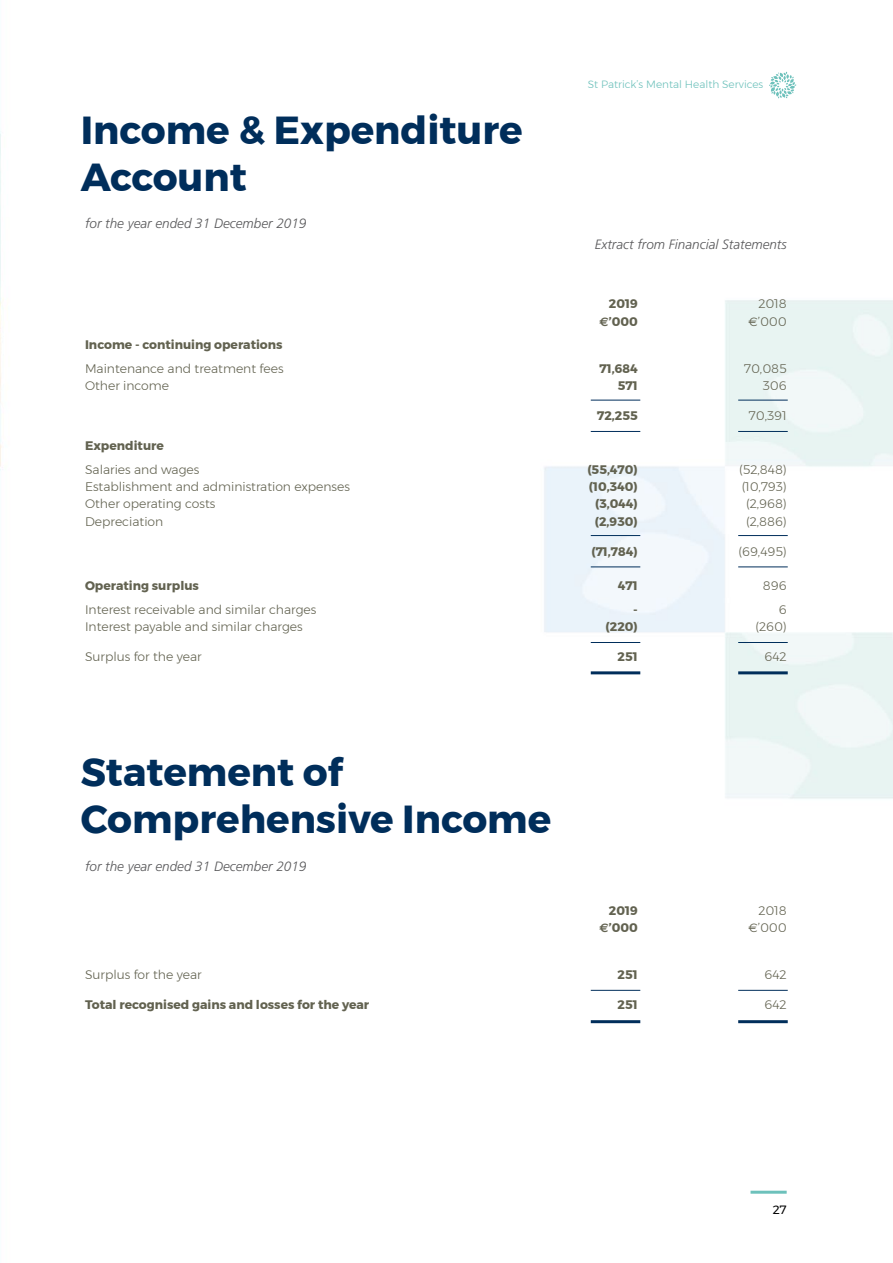
<style>
.page{position:relative;width:893px;height:1263px;background:#fff}
.page>*{position:absolute;margin:0;border:0;box-sizing:border-box;transform-origin:0 0}
.t1{font:700 39px/46.8px "Montserrat";color:#002e5b}
.t2{font:italic 300 13.5px "Frutiger";color:#58585a}
.t3{font:300 12.3px "Montserrat";color:#626250}
.t4{font:700 12.3px "Montserrat";color:#626250}
.t5{font:12px "Montserrat";color:#000}
.t6{font:300 10.5px "Montserrat";color:#6dc1bb}
.s1{font-family:"Euro Sans"}
.s2{font-family:"Euro Sans";font-weight:400}
</style>
<div class="page">
<hr style="left:750px;top:1191px;width:37px;height:3px;background:#6dc1bb">
<svg style="left:769px;top:72px;width:27px;height:26px"></svg>
<hr style="left:591px;top:400px;width:49px;height:1px;background:#002e5b">
<hr style="left:591px;top:990px;width:49px;height:1px;background:#002e5b">
<hr style="left:591px;top:535px;width:49px;height:1px;background:#002e5b">
<hr style="left:591px;top:671px;width:49px;height:3px;background:#002e5b">
<hr style="left:591px;top:431px;width:49px;height:1px;background:#002e5b">
<hr style="left:591px;top:1020px;width:49px;height:3px;background:#002e5b">
<hr style="left:591px;top:566px;width:49px;height:1px;background:#002e5b">
<hr style="left:591px;top:642px;width:49px;height:1px;background:#002e5b">
<hr style="left:738px;top:400px;width:50px;height:1px;background:#002e5b">
<hr style="left:738px;top:990px;width:50px;height:1px;background:#002e5b">
<hr style="left:738px;top:535px;width:50px;height:1px;background:#002e5b">
<hr style="left:738px;top:671px;width:50px;height:3px;background:#002e5b">
<hr style="left:738px;top:431px;width:50px;height:1px;background:#002e5b">
<hr style="left:738px;top:1020px;width:50px;height:3px;background:#002e5b">
<hr style="left:738px;top:566px;width:50px;height:1px;background:#002e5b">
<hr style="left:738px;top:642px;width:50px;height:1px;background:#002e5b">
<h1 class="t1" style="left:81px;top:107px;width:443px">Income &amp; Expenditure<br>Account</h1>
<p class="t2" style="left:85px;top:215px;width:223px">for the year ended 31 December 2019</p>
<p class="t6" style="left:588px;top:77px;width:177px">St Patrick’s Mental Health Services</p>
<p class="t2" style="left:595px;top:236px;width:193px">Extract from Financial Statements</p>
<p class="t4" style="left:609px;top:294px;width:30px">2019</p>
<p class="t3" style="left:758px;top:295px;width:30px">2018</p>
<p class="t4" style="left:599px;top:311px;width:40px"><span class="s1">f</span>’000</p>
<p class="t3" style="left:748px;top:312px;width:40px"><span class="s2">f</span>’000</p>
<p class="t4" style="left:85px;top:335px;width:199px">Income - continuing operations</p>
<p class="t3" style="left:85px;top:359px;width:200px">Maintenance and treatment fees</p>
<p class="t4" style="left:599px;top:359px;width:40px">71,684</p>
<p class="t3" style="left:744px;top:359px;width:44px">70,085</p>
<p class="t3" style="left:85px;top:377px;width:86px">Other income</p>
<p class="t4" style="left:618px;top:376px;width:22px">571</p>
<p class="t3" style="left:763px;top:377px;width:25px">306</p>
<p class="t4" style="left:597px;top:406px;width:42px">72,255</p>
<p class="t3" style="left:749px;top:407px;width:39px">70,391</p>
<p class="t4" style="left:85px;top:436px;width:80px">Expenditure</p>
<p class="t3" style="left:85px;top:460px;width:116px">Salaries and wages</p>
<p class="t4" style="left:587px;top:460px;width:52px">(55,470)</p>
<p class="t3" style="left:739px;top:460px;width:49px">(52,848)</p>
<p class="t3" style="left:85px;top:477px;width:266px">Establishment and administration expenses</p>
<p class="t4" style="left:589px;top:477px;width:50px">(10,340)</p>
<p class="t3" style="left:742px;top:477px;width:47px">(10,793)</p>
<p class="t3" style="left:85px;top:495px;width:132px">Other operating costs</p>
<p class="t4" style="left:595px;top:494px;width:44px">(3,044)</p>
<p class="t3" style="left:746px;top:495px;width:42px">(2,968)</p>
<p class="t3" style="left:85px;top:512px;width:80px">Depreciation</p>
<p class="t4" style="left:595px;top:511px;width:44px">(2,930)</p>
<p class="t3" style="left:746px;top:512px;width:42px">(2,886)</p>
<p class="t4" style="left:591px;top:541px;width:48px">(71,784)</p>
<p class="t3" style="left:738px;top:542px;width:50px">(69,495)</p>
<p class="t4" style="left:85px;top:576px;width:115px">Operating surplus</p>
<p class="t4" style="left:618px;top:576px;width:21px">471</p>
<p class="t3" style="left:763px;top:577px;width:25px">896</p>
<p class="t3" style="left:85px;top:600px;width:233px">Interest receivable and similar charges</p>
<p class="t4" style="left:633px;top:599px;width:6px">-</p>
<p class="t3" style="left:779px;top:600px;width:9px">6</p>
<p class="t3" style="left:85px;top:617px;width:219px">Interest payable and similar charges</p>
<p class="t4" style="left:606px;top:617px;width:34px">(220)</p>
<p class="t3" style="left:756px;top:617px;width:33px">(260)</p>
<p class="t3" style="left:85px;top:647px;width:118px">Surplus for the year</p>
<p class="t4" style="left:618px;top:647px;width:22px">251</p>
<p class="t3" style="left:764px;top:647px;width:24px">642</p>
<h1 class="t1" style="left:81px;top:749px;width:472px">Statement of<br>Comprehensive Income</h1>
<p class="t2" style="left:85px;top:858px;width:223px">for the year ended 31 December 2019</p>
<p class="t4" style="left:609px;top:900px;width:30px">2019</p>
<p class="t3" style="left:758px;top:901px;width:30px">2018</p>
<p class="t4" style="left:599px;top:918px;width:40px"><span class="s1">f</span>’000</p>
<p class="t3" style="left:748px;top:918px;width:40px"><span class="s2">f</span>’000</p>
<p class="t3" style="left:85px;top:965px;width:118px">Surplus for the year</p>
<p class="t4" style="left:618px;top:965px;width:22px">251</p>
<p class="t3" style="left:764px;top:965px;width:24px">642</p>
<p class="t4" style="left:85px;top:995px;width:286px">Total recognised gains and losses for the year</p>
<p class="t4" style="left:618px;top:995px;width:22px">251</p>
<p class="t3" style="left:764px;top:995px;width:24px">642</p>
<p class="t5" style="left:773px;top:1200px;width:15px">27</p>
</div>
